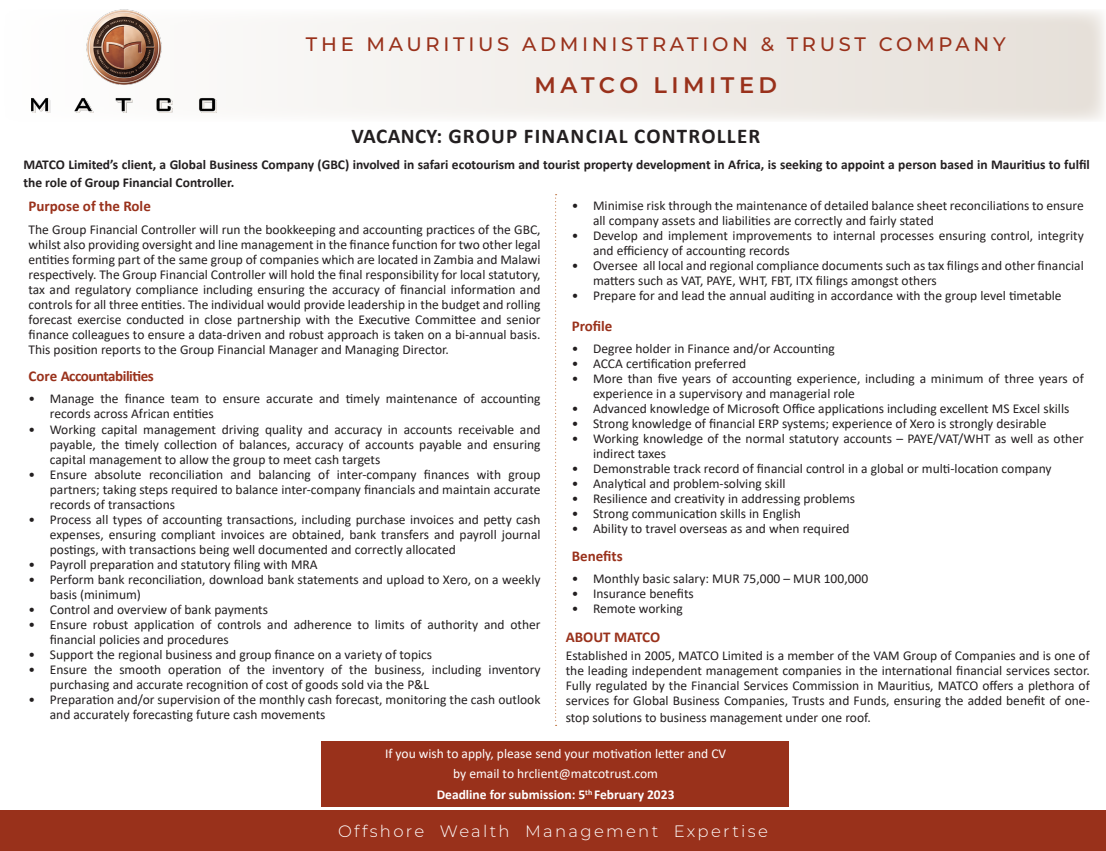
<style>
.page{position:relative;width:1106px;height:851px;background:#fff}
.page>*{position:absolute;margin:0;border:0;box-sizing:border-box;transform-origin:0 0}
.t1{font:600 22.5px "Montserrat";letter-spacing:.2em;color:#99311b}
.t2{font:700 21px "Calibri";letter-spacing:.06em;color:#231f20}
.t3{font:500 19.5px "Montserrat";letter-spacing:.19em;color:#99311b}
.t4{font:300 16.5px "Montserrat";letter-spacing:.14em;color:#fff}
.t5{font:700 15px "Calibri";color:#99311b}
.t6{font:700 15px "Calibri";letter-spacing:-.03em;color:#99311b}
.t7{font:13.5px/15px "Calibri";color:#231f20}
.t8{font:700 13.5px/18px "Calibri";color:#231f20}
.t9{font:13.5px "Calibri";color:#fff}
.t10{font:700 13.5px "Calibri";color:#fff}
</style>
<div class="page">
<div style="left:0;top:810px;width:1106px;height:40px;background:#99311b"></div>
<svg style="left:555px;top:194px;width:1px;height:531px"></svg>
<div style="left:321px;top:741px;width:467px;height:65px;background:#99311b"></div>
<div style="left:0;top:9px;width:1106px;height:113px;background:linear-gradient(to right,#fff,#e7e2db)"></div>
<img style="left:31px;top:9px;width:186px;height:103px">
<p class="t3" style="left:306px;top:31px;width:701px">THE MAURITIUS ADMINISTRATION &amp; TRUST COMPANY</p>
<p class="t1" style="left:534px;top:69px;width:244px">MATCO LIMITED</p>
<p class="t2" style="left:351px;top:121px;width:410px">VACANCY: GROUP FINANCIAL CONTROLLER</p>
<p class="t8" style="left:23px;top:155px;width:1067px">MATCO Limited’s client, a Global Business Company (GBC) involved in safari ecotourism and tourist property development in Africa, is seeking to appoint a person based in Mauritius to fulfil the role of Group Financial Controller.</p>
<p class="t5" style="left:29px;top:196px;width:124px">Purpose of the Role</p>
<p class="t7" style="left:29px;top:221px;width:513px;text-align:justify">The Group Financial Controller will run the bookkeeping and accounting practices of the GBC, whilst also providing oversight and line management in the finance function for two other legal entities forming part of the same group of companies which are located in Zambia and Malawi respectively. The Group Financial Controller will hold the final responsibility for local statutory, tax and regulatory compliance including ensuring the accuracy of financial information and controls for all three entities. The individual would provide leadership in the budget and rolling forecast exercise conducted in close partnership with the Executive Committee and senior finance colleagues to ensure a data-driven and robust approach is taken on a bi-annual basis.<br>This position reports to the Group Financial Manager and Managing Director.</p>
<p class="t6" style="left:29px;top:365px;width:127px">Core Accountabilities</p>
<p class="t7" style="left:50px;top:391px;width:492px;text-indent:-21px">• Manage the finance team to ensure accurate and timely maintenance of accounting records across African entities</p>
<p class="t7" style="left:50px;top:421px;width:492px;text-align:justify;text-indent:-21px">• Working capital management driving quality and accuracy in accounts receivable and payable, the timely collection of balances, accuracy of accounts payable and ensuring capital management to allow the group to meet cash targets</p>
<p class="t7" style="left:50px;top:466px;width:492px;text-align:justify;text-indent:-21px">• Ensure absolute reconciliation and balancing of inter-company finances with group partners; taking steps required to balance inter-company financials and maintain accurate records of transactions</p>
<p class="t7" style="left:50px;top:511px;width:492px;text-align:justify;text-indent:-21px">• Process all types of accounting transactions, including purchase invoices and petty cash expenses, ensuring compliant invoices are obtained, bank transfers and payroll journal postings, with transactions being well documented and correctly allocated</p>
<p class="t7" style="left:29px;top:556px;width:291px">• Payroll preparation and statutory filing with MRA</p>
<p class="t7" style="left:50px;top:571px;width:492px;text-indent:-21px">• Perform bank reconciliation, download bank statements and upload to Xero, on a weekly basis (minimum)</p>
<p class="t7" style="left:29px;top:601px;width:241px">• Control and overview of bank payments</p>
<p class="t7" style="left:50px;top:616px;width:492px;text-indent:-21px">• Ensure robust application of controls and adherence to limits of authority and other financial policies and procedures</p>
<p class="t7" style="left:29px;top:646px;width:405px">• Support the regional business and group finance on a variety of topics</p>
<p class="t7" style="left:50px;top:661px;width:492px;text-indent:-21px">• Ensure the smooth operation of the inventory of the business, including inventory purchasing and accurate recognition of cost of goods sold via the P&amp;L</p>
<p class="t7" style="left:50px;top:691px;width:492px;text-indent:-21px">• Preparation and/or supervision of the monthly cash forecast, monitoring the cash outlook and accurately forecasting future cash movements</p>
<p class="t7" style="left:593px;top:198px;width:492px;text-indent:-21px">• Minimise risk through the maintenance of detailed balance sheet reconciliations to ensure all company assets and liabilities are correctly and fairly stated</p>
<p class="t7" style="left:593px;top:228px;width:492px;text-indent:-21px">• Develop and implement improvements to internal processes ensuring control, integrity and efficiency of accounting records</p>
<p class="t7" style="left:593px;top:258px;width:492px;text-indent:-21px">• Oversee all local and regional compliance documents such as tax filings and other financial matters such as VAT, PAYE, WHT, FBT, ITX filings amongst others</p>
<p class="t7" style="left:572px;top:288px;width:491px">• Prepare for and lead the annual auditing in accordance with the group level timetable</p>
<p class="t5" style="left:572px;top:315px;width:42px">Profile</p>
<p class="t7" style="left:572px;top:341px;width:264px">• Degree holder in Finance and/or Accounting</p>
<p class="t7" style="left:572px;top:356px;width:176px">• ACCA certification preferred</p>
<p class="t7" style="left:593px;top:371px;width:492px;text-indent:-21px">• More than five years of accounting experience, including a minimum of three years of experience in a supervisory and managerial role</p>
<p class="t7" style="left:572px;top:401px;width:499px">• Advanced knowledge of Microsoft Office applications including excellent MS Excel skills</p>
<p class="t7" style="left:572px;top:416px;width:476px">• Strong knowledge of financial ERP systems; experience of Xero is strongly desirable</p>
<p class="t7" style="left:593px;top:431px;width:492px;text-indent:-21px">• Working knowledge of the normal statutory accounts – PAYE/VAT/WHT as well as other indirect taxes</p>
<p class="t7" style="left:572px;top:461px;width:481px">• Demonstrable track record of financial control in a global or multi-location company</p>
<p class="t7" style="left:572px;top:476px;width:215px">• Analytical and problem-solving skill</p>
<p class="t7" style="left:572px;top:491px;width:285px">• Resilience and creativity in addressing problems</p>
<p class="t7" style="left:572px;top:506px;width:231px">• Strong communication skills in English</p>
<p class="t7" style="left:572px;top:521px;width:279px">• Ability to travel overseas as and when required</p>
<p class="t5" style="left:572px;top:545px;width:52px">Benefits</p>
<p class="t7" style="left:572px;top:570px;width:298px">• Monthly basic salary: MUR 75,000 – MUR 100,000</p>
<p class="t7" style="left:572px;top:585px;width:124px">• Insurance benefits</p>
<p class="t7" style="left:572px;top:600px;width:113px">• Remote working</p>
<p class="t5" style="left:566px;top:626px;width:96px">ABOUT MATCO</p>
<p class="t7" style="left:566px;top:647px;width:525px;text-align:justify">Established in 2005, MATCO Limited is a member of the VAM Group of Companies and is one of the leading independent management companies in the international financial services sector.<br>Fully regulated by the Financial Services Commission in Mauritius, MATCO offers a plethora of services for Global Business Companies, Trusts and Funds, ensuring the added benefit of one-</p>
<p class="t7" style="left:566px;top:709px;width:306px">stop solutions to business management under one roof.</p>
<p class="t9" style="left:385px;top:743px;width:343px">If you wish to apply, please send your motivation letter and CV</p>
<p class="t9" style="left:453px;top:764px;width:206px">by email to hrclient@matcotrust.com</p>
<p class="t10" style="left:437px;top:785px;width:239px">Deadline for submission: 5<sup>th</sup> February 2023</p>
<p class="t4" style="left:338px;top:819px;width:431px">Offshore Wealth Management Expertise</p>
</div>
